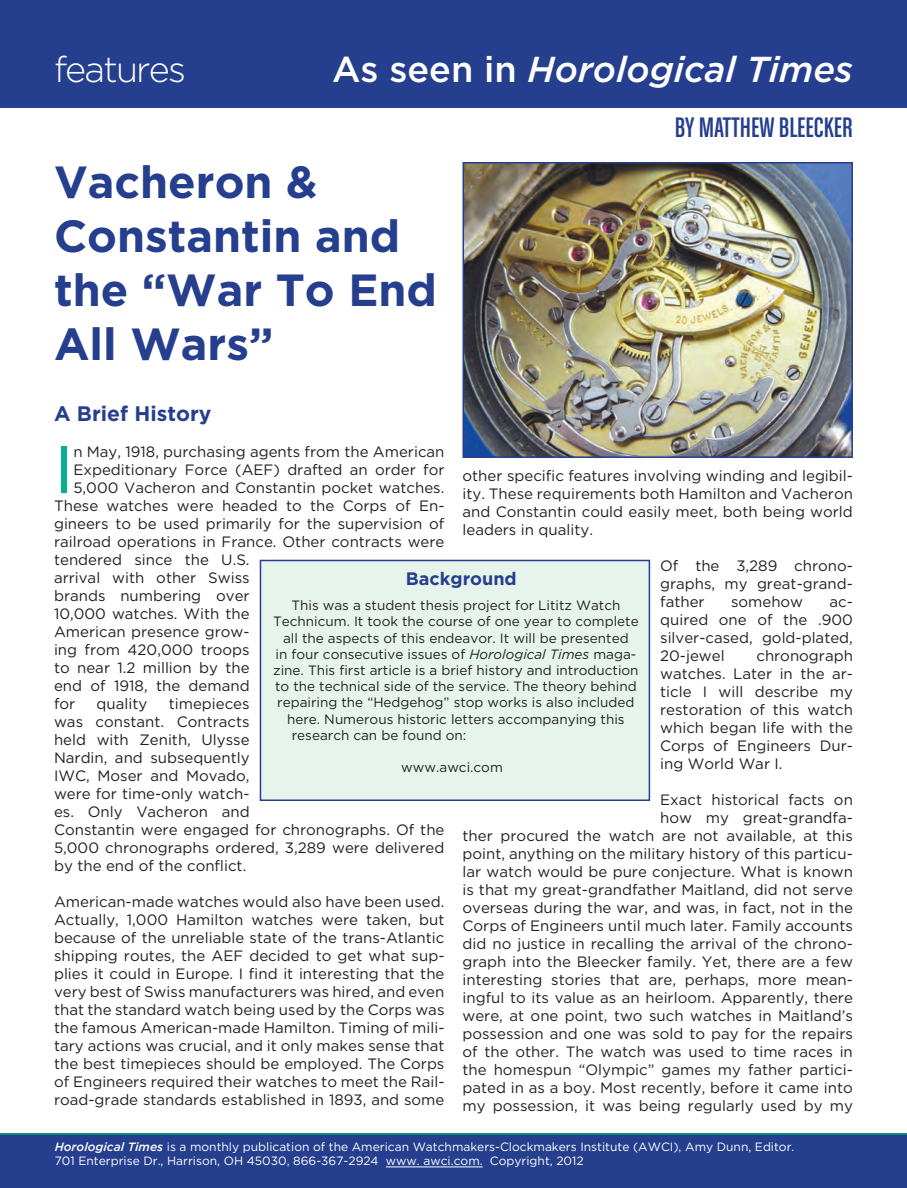
<style>
.page{position:relative;width:907px;height:1188px;background:#fff}
.page>*{position:absolute;margin:0;border:0;box-sizing:border-box;transform-origin:0 0}
.t1{font:66.45px "Gotham";color:#00b294}
.t2{font:700 45px/54px "Gotham";color:#253f8e}
.t3{font:italic 500 36px "Gotham";color:#fff}
.t4{font:300 36px "Gotham";letter-spacing:-.05em;color:#fff}
.t5{font:30px "Chalet Comprime Cologne Sixty";color:#253f8e}
.t6{font:700 21px "Gotham";color:#253f8e}
.t7{font:700 18px "Gotham";color:#253f8e}
.t8{font:15px/18px "Gotham";color:#231f20;text-align:justify}
.t9{font:13.5px "Gotham";color:#231f20}
.t10{font:12px "Gotham";color:#fff}
.s1{font-style:normal}
.s2{font-style:italic}
.s3{font-weight:500;font-style:italic}
</style>
<div class="page">
<div style="left:0;top:0;width:906px;height:108px;background:#253f8e"></div>
<img style="left:465px;top:165px;width:384px;height:290px">
<div style="left:462px;top:162px;width:390px;height:296px;border:2px solid #253f8e"></div>
<div style="left:259px;top:560px;width:391px;height:241px;background:#e7f4ec;border:2px solid #253f8e"></div>
<div style="left:0;top:1133px;width:906px;height:55px;background:#253f8e"></div>
<hr style="left:386px;top:1167px;width:96px;height:1px;background:#fff">
<p class="t4" style="left:54px;top:50px;width:133px">features</p>
<p class="t3" style="left:332px;top:49px;width:522px"><span class="s1">As seen in</span> Horological Times</p>
<p class="t2" style="left:54px;top:155px;width:265px">Vacheron &amp;</p>
<p class="t2" style="left:54px;top:209px;width:384px">Constantin and the “War To End<br>All Wars”</p>
<p class="t5" style="left:674px;top:111px;width:179px">BY MATTHEW BLEECKER</p>
<p class="t6" style="left:54px;top:402px;width:159px">A Brief History</p>
<p class="t1" style="left:54px;top:433px;width:21px">I</p>
<p class="t8" style="left:73px;top:443px;width:372px">n May, 1918, purchasing agents from the American</p>
<p class="t8" style="left:73px;top:461px;width:372px">Expeditionary Force (AEF) drafted an order for</p>
<p class="t8" style="left:73px;top:479px;width:372px">5,000 Vacheron and Constantin pocket watches.</p>
<p class="t8" style="left:54px;top:497px;width:392px">These watches were headed to the Corps of En-</p>
<p class="t8" style="left:54px;top:515px;width:392px">gineers to be used primarily for the supervision of</p>
<p class="t8" style="left:54px;top:533px;width:392px">railroad operations in France. Other contracts were</p>
<p class="t8" style="left:54px;top:551px;width:197px">tendered since the U.S.</p>
<p class="t8" style="left:54px;top:569px;width:197px">arrival with other Swiss</p>
<p class="t8" style="left:54px;top:587px;width:197px">brands numbering over</p>
<p class="t8" style="left:54px;top:605px;width:197px">10,000 watches. With the</p>
<p class="t8" style="left:54px;top:623px;width:197px">American presence grow-</p>
<p class="t8" style="left:54px;top:641px;width:197px">ing from 420,000 troops</p>
<p class="t8" style="left:54px;top:659px;width:197px">to near 1.2 million by the</p>
<p class="t8" style="left:54px;top:677px;width:197px">end of 1918, the demand</p>
<p class="t8" style="left:54px;top:695px;width:23px">for</p>
<p class="t8" style="left:97px;top:695px;width:52px">quality</p>
<p class="t8" style="left:462px;top:466px;width:392px">other specific features involving winding and legibil&shy;ity. These requirements both Hamilton and Vacheron and Constantin could easily meet, both being world leaders in quality.</p>
<p class="t8" style="left:660px;top:556px;width:194px">Of the 3,289 chrono&shy;graphs, my great-grand&shy;father</p>
<p class="t7" style="left:405px;top:568px;width:112px">Background</p>
<p class="t9" style="left:291px;top:598px;width:330px">This was a student thesis project for Lititz Watch</p>
<p class="t9" style="left:273px;top:614px;width:367px">Technicum. It took the course of one year to complete</p>
<p class="t9" style="left:283px;top:630px;width:347px">all the aspects of this endeavor. It will be presented</p>
<p class="t9" style="left:275px;top:647px;width:362px">in four consecutive issues of <span class="s2">Horological Times</span> maga-</p>
<p class="t9" style="left:273px;top:663px;width:367px">zine. This first article is a brief history and introduction</p>
<p class="t9" style="left:275px;top:679px;width:363px">to the technical side of the service. The theory behind</p>
<p class="t9" style="left:277px;top:695px;width:358px">repairing the “Hedgehog” stop works is also included</p>
<p class="t9" style="left:287px;top:711px;width:339px">here. Numerous historic letters accompanying this</p>
<p class="t9" style="left:292px;top:728px;width:176px">research can be found on:</p>
<p class="t9" style="left:401px;top:759px;width:103px">www.awci.com</p>
<p class="t8" style="left:730px;top:592px;width:74px">somehow</p>
<p class="t8" style="left:660px;top:592px;width:194px;text-indent:169px">ac&shy;quired one of the .900 silver-cased, gold-plated, 20-jewel</p>
<p class="t8" style="left:660px;top:646px;width:194px;text-indent:96px">chronograph watches. Later in the ar&shy;ticle I will describe my restoration of this watch which began life with the Corps of Engineers Dur&shy;ing World War I.</p>
<p class="t8" style="left:462px;top:790px;width:392px;text-align:right">Exact historical facts on<br>how my great-grandfa-<br>ther procured the watch are not available, at this point, anything on the military history of this particu&shy;lar watch would be pure conjecture. What is known is that my great-grandfather Maitland, did not serve overseas during the war, and was, in fact, not in the Corps of Engineers until much later. Family accounts did no justice in recalling the arrival of the chrono&shy;graph into the Bleecker family. Yet, there are a few interesting stories that are, perhaps, more mean&shy;ingful to its value as an heirloom. Apparently, there were, at one point, two such watches in Maitland’s possession and one was sold to pay for the repairs of the other. The watch was used to time races in the homespun “Olympic” games my father partici&shy;pated in as a boy. Most recently, before it came into my possession, it was being regularly used by my</p>
<p class="t8" style="left:54px;top:695px;width:392px;text-align:left;text-indent:115px">timepieces<br>was constant. Contracts<br>held with Zenith, Ulysse<br>Nardin, and subsequently<br>IWC, Moser and Movado,<br>were for time-only watch-<br>es. Only Vacheron and<br>Constantin were engaged for chronographs. Of the<br>5,000 chronographs ordered, 3,289 were delivered by the end of the conflict.</p>
<p class="t8" style="left:54px;top:893px;width:392px">American-made watches would also have been used.<br>Actually, 1,000 Hamilton watches were taken, but because of the unreliable state of the trans-Atlantic shipping routes, the AEF decided to get what sup&shy;plies it could in Europe. I find it interesting that the very best of Swiss manufacturers was hired, and even that the standard watch being used by the Corps was the famous American-made Hamilton. Timing of mili&shy;tary actions was crucial, and it only makes sense that the best timepieces should be employed. The Corps of Engineers required their watches to meet the Rail&shy;road-grade standards established in 1893, and some</p>
<p class="t10" style="left:55px;top:1140px;width:741px"><span class="s3">Horological Times</span> is a monthly publication of the American Watchmakers-Clockmakers Institute (AWCI), Amy Dunn, Editor.</p>
<p class="t10" style="left:55px;top:1155px;width:530px">701 Enterprise Dr., Harrison, OH 45030, 866-367-2924 www. awci.com. Copyright, 2012</p>
</div>
